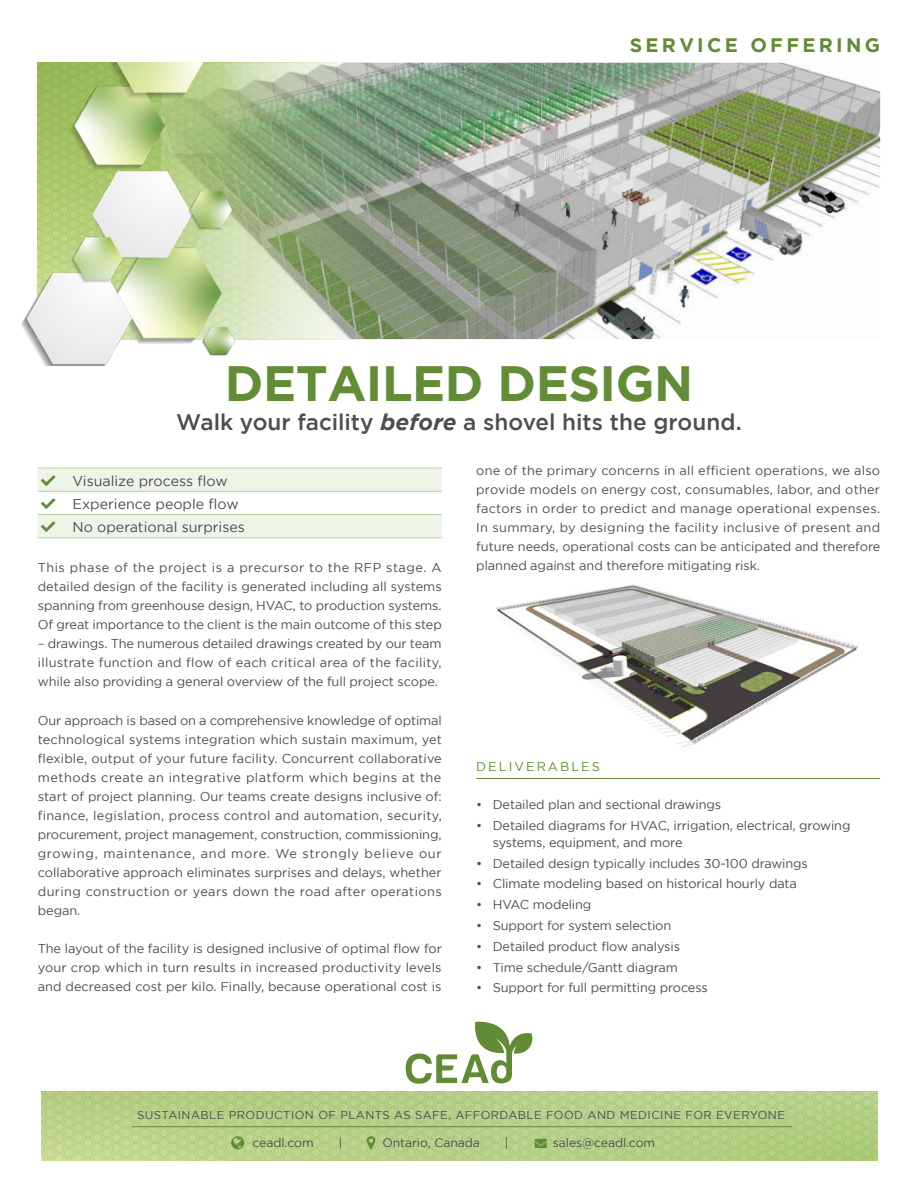
<style>
.page{position:relative;width:918px;height:1188px;background:#fff}
.page>*{position:absolute;margin:0;border:0;box-sizing:border-box;transform-origin:0 0}
.t1{font:700 49.5px "Gotham";letter-spacing:-.01em;color:#628c35}
.t2{font:500 22.5px "Gotham";color:#4d4d4f}
.t3{font:700 19.5px "Gotham";letter-spacing:.17em;color:#628c35}
.t4{font:14.25px "Gotham";color:#4b4c4d}
.Body_copy{font:12.75px/19px "Gotham";letter-spacing:-.01em;color:#4b4c4d;text-align:justify}
.Subhead{font:12.75px "Gotham";letter-spacing:.16em;color:#628c35}
.t5{font:12.15px "Gotham";letter-spacing:-.005em;color:#4b4c4d}
.t6{font:11.4px "Gotham";letter-spacing:.04em;color:#4c4d4e}
.s1{font-weight:700;font-style:italic}
.s2{color:#618c35}
</style>
<div class="page">
<img style="left:21px;top:63px;width:226px;height:303px">
<svg style="left:41px;top:1092px;width:837px;height:68px;background:#b6ce87"></svg>
<hr style="left:132px;top:1126px;width:660px;height:1px;background:#618c35">
<svg style="left:367px;top:1136px;width:8px;height:13px"></svg>
<svg style="left:231px;top:1136px;width:13px;height:13px"></svg>
<svg style="left:406px;top:1022px;width:126px;height:62px"></svg>
<hr style="left:476px;top:778px;width:404px;height:1px;background:#628c35">
<img style="left:502px;top:63px;width:378px;height:276px">
<img style="left:497px;top:584px;width:362px;height:163px">
<img style="left:38px;top:63px;width:383px;height:276px">
<svg style="left:421px;top:63px;width:81px;height:276px;background:#899a85"></svg>
<svg style="left:38px;top:468px;width:404px;height:70px"></svg>
<h3 class="t3" style="left:630px;top:34px;width:252px">SERVICE OFFERING</h3>
<p class="t1" style="left:225px;top:355px;width:470px">DETAILED DESIGN</p>
<p class="t2" style="left:176px;top:409px;width:567px">Walk your facility <span class="s1">before</span> a shovel hits the ground.</p>
<p class="t4" style="left:73px;top:473px;width:157px">Visualize process flow</p>
<p class="t4" style="left:73px;top:496px;width:168px">Experience people flow</p>
<p class="t4" style="left:73px;top:519px;width:174px">No operational surprises</p>
<p class="Body_copy" style="left:38px;top:558px;width:406px">This phase of the project is a precursor to the RFP stage. A detailed design of the facility is generated including all systems spanning from greenhouse design, HVAC, to production systems.<br>Of great importance to the client is the main outcome of this step</p>
<p class="Body_copy" style="left:38px;top:634px;width:405px">– drawings. The numerous detailed drawings created by our team illustrate function and flow of each critical area of the facility, while also providing a general overview of the full project scope.</p>
<p class="Body_copy" style="left:38px;top:710px;width:406px">Our approach is based on a comprehensive knowledge of optimal technological systems integration which sustain maximum, yet flexible, output of your future facility. Concurrent collaborative methods create an integrative platform which begins at the start of project planning. Our teams create designs inclusive of: finance, legislation, process control and automation, security, procurement, project management, construction, commissioning, growing, maintenance, and more. We strongly believe our collaborative approach eliminates surprises and delays, whether during construction or years down the road after operations began.</p>
<p class="Body_copy" style="left:38px;top:939px;width:406px">The layout of the facility is designed inclusive of optimal flow for your crop which in turn results in increased productivity levels and decreased cost per kilo. Finally, because operational cost is</p>
<p class="Body_copy" style="left:476px;top:461px;width:406px">one of the primary concerns in all efficient operations, we also provide models on energy cost, consumables, labor, and other factors in order to predict and manage operational expenses.<br>In summary, by designing the facility inclusive of present and future needs, operational costs can be anticipated and therefore planned against and therefore mitigating risk.</p>
<p class="Subhead" style="left:476px;top:760px;width:125px">DELIVERABLES</p>
<p class="Body_copy" style="left:476px;top:795px;width:246px">• Detailed plan and sectional drawings</p>
<p class="Body_copy" style="left:493px;top:817px;width:359px;line-height:16.5px;text-indent:-16px">• Detailed diagrams for HVAC, irrigation, electrical, growing systems, equipment, and more</p>
<p class="Body_copy" style="left:476px;top:853px;width:333px">• Detailed design typically includes 30-100 drawings</p>
<p class="Body_copy" style="left:476px;top:874px;width:322px">• Climate modeling based on historical hourly data</p>
<p class="Body_copy" style="left:476px;top:895px;width:117px">• HVAC modeling</p>
<p class="Body_copy" style="left:476px;top:916px;width:196px">• Support for system selection</p>
<p class="Body_copy" style="left:476px;top:937px;width:205px">• Detailed product flow analysis</p>
<p class="Body_copy" style="left:476px;top:957px;width:203px">• Time schedule/Gantt diagram</p>
<p class="Body_copy" style="left:476px;top:978px;width:233px">• Support for full permitting process</p>
<p class="t6" style="left:137px;top:1108px;width:649px">SUSTAINABLE PRODUCTION OF PLANTS AS SAFE, AFFORDABLE FOOD AND MEDICINE FOR EVERYONE</p>
<p class="t5" style="left:252px;top:1136px;width:63px">ceadl.com</p>
<p class="t5" style="left:339px;top:1136px;width:5px">|</p>
<p class="t5" style="left:382px;top:1136px;width:99px">Ontario, Canada</p>
<p class="t5" style="left:505px;top:1136px;width:5px">|</p>
<p class="t5" style="left:535px;top:1136px;width:122px"><span class="s2">→</span> sales@ceadl.com</p>
</div>
